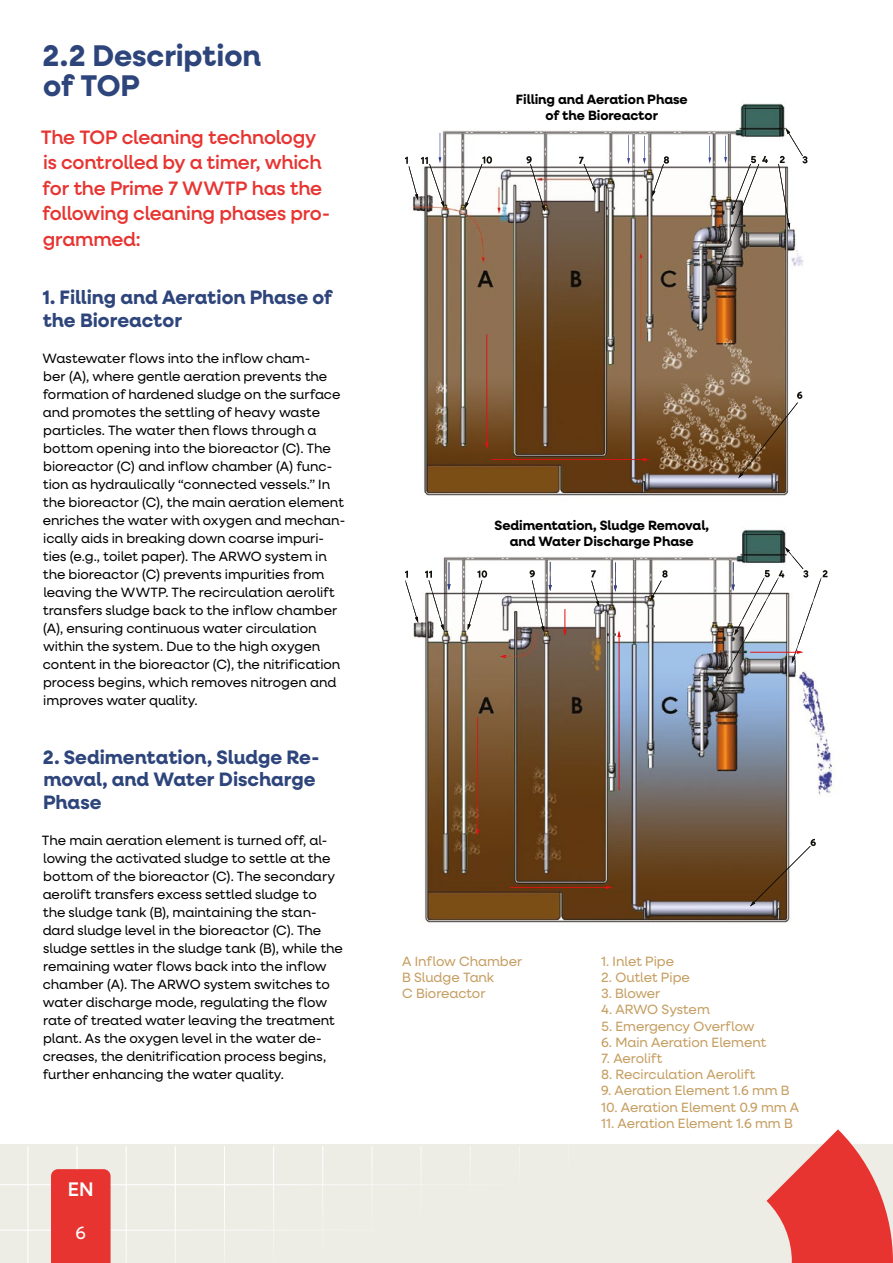
<style>
.page{position:relative;width:893px;height:1263px;background:#fff}
.page>*{position:absolute;margin:0;border:0;box-sizing:border-box;transform-origin:0 0}
.t1{font:700 30px/30px "Neulis Neue";color:#2e457c}
.t2{font:500 19.8px "Neulis Neue";color:#fff}
.t3{font:500 19.5px/25.5px "Neulis Neue";letter-spacing:-.01em;color:#e73431}
.t4{font:700 19.5px/22.5px "Neulis Neue";color:#2e457c}
.t5{font:18px "Neulis Neue";color:#fff}
.t6{font:13.5px/18px "Neulis Neue";color:#000}
.t7{font:13.5px/16.2px "Neulis Neue";color:#c59e61}
.t8{font:700 13.5px/16.2px "Neulis Neue";color:#000;text-align:center}
</style>
<div class="page">
<div style="left:0;top:1145px;width:850px;height:118px;background:#edece5"></div>
<hr style="left:27px;top:1146px;width:1px;height:117px;background:#fff">
<hr style="left:76px;top:1146px;width:2px;height:117px;background:#fff">
<hr style="left:126px;top:1146px;width:1px;height:117px;background:#fff">
<hr style="left:175px;top:1146px;width:1px;height:117px;background:#fff">
<hr style="left:224px;top:1146px;width:1px;height:117px;background:#fff">
<hr style="left:273px;top:1146px;width:1px;height:117px;background:#fff">
<hr style="left:322px;top:1146px;width:1px;height:117px;background:#fff">
<hr style="left:371px;top:1146px;width:1px;height:117px;background:#fff">
<hr style="left:420px;top:1146px;width:2px;height:117px;background:#fff">
<hr style="left:470px;top:1146px;width:1px;height:117px;background:#fff">
<hr style="left:519px;top:1146px;width:1px;height:117px;background:#fff">
<hr style="left:568px;top:1146px;width:1px;height:117px;background:#fff">
<hr style="left:617px;top:1146px;width:1px;height:117px;background:#fff">
<hr style="left:666px;top:1146px;width:1px;height:117px;background:#fff">
<hr style="left:715px;top:1146px;width:1px;height:117px;background:#fff">
<hr style="left:765px;top:1146px;width:1px;height:117px;background:#fff">
<hr style="left:0;top:1184px;width:850px;height:1px;background:#fff">
<hr style="left:0;top:1229px;width:850px;height:2px;background:#fff">
<div style="left:51px;top:1169px;width:60px;height:94px;background:#e73431"></div>
<svg style="left:766px;top:1129px;width:127px;height:134px"></svg>
<img style="left:404px;top:103px;width:404px;height:393px">
<img style="left:438px;top:133px;width:3px;height:30px">
<img style="left:643px;top:136px;width:3px;height:28px">
<img style="left:627px;top:135px;width:3px;height:29px">
<img style="left:708px;top:135px;width:3px;height:29px">
<img style="left:724px;top:135px;width:3px;height:28px">
<img style="left:485px;top:334px;width:3px;height:115px">
<img style="left:491px;top:458px;width:158px;height:3px">
<img style="left:738px;top:402px;width:60px;height:76px">
<img style="left:409px;top:166px;width:9px;height:34px">
<img style="left:429px;top:164px;width:15px;height:44px">
<img style="left:465px;top:164px;width:17px;height:45px">
<img style="left:530px;top:164px;width:15px;height:48px">
<img style="left:584px;top:164px;width:12px;height:29px">
<img style="left:652px;top:164px;width:12px;height:33px">
<img style="left:786px;top:128px;width:17px;height:28px">
<img style="left:717px;top:164px;width:42px;height:108px">
<img style="left:732px;top:164px;width:19px;height:48px">
<img style="left:778px;top:164px;width:12px;height:65px">
<img style="left:405px;top:528px;width:430px;height:395px">
<img style="left:785px;top:547px;width:18px;height:22px">
<img style="left:792px;top:577px;width:29px;height:3px">
<img style="left:792px;top:580px;width:29px;height:83px">
<img style="left:532px;top:580px;width:12px;height:29px">
<img style="left:591px;top:581px;width:8px;height:26px">
<img style="left:650px;top:580px;width:12px;height:21px">
<img style="left:468px;top:580px;width:14px;height:50px">
<img style="left:712px;top:577px;width:67px;height:124px">
<img style="left:712px;top:580px;width:65px;height:121px">
<img style="left:617px;top:631px;width:4px;height:159px">
<img style="left:476px;top:609px;width:90px;height:227px">
<img style="left:510px;top:886px;width:102px;height:3px">
<img style="left:750px;top:651px;width:53px;height:3px">
<svg style="left:500px;top:655px;width:6px;height:3px"></svg>
<img style="left:735px;top:577px;width:30px;height:58px">
<img style="left:734px;top:579px;width:30px;height:56px">
<img style="left:447px;top:562px;width:3px;height:28px">
<img style="left:750px;top:846px;width:61px;height:60px">
<img style="left:614px;top:562px;width:3px;height:30px">
<img style="left:732px;top:562px;width:3px;height:29px">
<img style="left:549px;top:562px;width:3px;height:29px">
<img style="left:428px;top:580px;width:16px;height:51px">
<img style="left:405px;top:580px;width:13px;height:43px">
<img style="left:406px;top:582px;width:12px;height:41px">
<div style="left:463px;top:93px;width:277px;height:28px;background:#fff"></div>
<div style="left:463px;top:519px;width:277px;height:33px;background:#fff"></div>
<h1 class="t1" style="left:42px;top:40px;width:220px">2.2 Description of TOP</h1>
<h3 class="t3" style="left:41px;top:124px;width:291px">The TOP cleaning technology is controlled by a timer, which for the Prime 7 WWTP has the following cleaning phases pro&shy;grammed:</h3>
<h3 class="t4" style="left:42px;top:286px;width:291px">1. Filling and Aeration Phase of the Bioreactor</h3>
<p class="t6" style="left:43px;top:349px;width:304px">Wastewater flows into the inflow cham-<br>ber (A), where gentle aeration prevents the formation of hardened sludge on the surface and promotes the settling of heavy waste particles. The water then flows through a bottom opening into the bioreactor (C). The bioreactor (C) and inflow chamber (A) func&shy;tion as hydraulically “connected vessels.” In the bioreactor (C), the main aeration element enriches the water with oxygen and mechan&shy;ically aids in breaking down coarse impuri&shy;ties (e.g., toilet paper). The ARWO system in the bioreactor (C) prevents impurities from leaving the WWTP. The recirculation aerolift transfers sludge back to the inflow chamber (A), ensuring continuous water circulation within the system. Due to the high oxygen content in the bioreactor (C), the nitrification process begins, which removes nitrogen and improves water quality.</p>
<h3 class="t4" style="left:43px;top:745px;width:278px">2. Sedimentation, Sludge Re&shy;moval, and Water Discharge<br>Phase</h3>
<p class="t6" style="left:42px;top:830px;width:302px">The main aeration element is turned off, al&shy;lowing the activated sludge to settle at the bottom of the bioreactor (C). The secondary aerolift transfers excess settled sludge to<br>the sludge tank (B), maintaining the stan&shy;dard sludge level in the bioreactor (C). The sludge settles in the sludge tank (B), while the remaining water flows back into the inflow chamber (A). The ARWO system switches to water discharge mode, regulating the flow rate of treated water leaving the treatment plant. As the oxygen level in the water de&shy;creases, the denitrification process begins, further enhancing the water quality.</p>
<h2 class="t2" style="left:68px;top:1175px;width:27px">EN</h2>
<h3 class="t5" style="left:76px;top:1220px;width:12px">6</h3>
<p class="t8" style="left:516px;top:91px;width:173px">Filling and Aeration Phase of the Bioreactor</p>
<p class="t8" style="left:494px;top:516px;width:216px">Sedimentation, Sludge Removal, and Water Discharge Phase</p>
<p class="t7" style="left:402px;top:952px;width:122px">A Inflow Chamber<br>B Sludge Tank<br>C Bioreactor</p>
<p class="t7" style="left:601px;top:952px;width:74px">1. Inlet Pipe</p>
<p class="t7" style="left:601px;top:969px;width:90px">2. Outlet Pipe</p>
<p class="t7" style="left:601px;top:985px;width:61px">3. Blower</p>
<p class="t7" style="left:601px;top:1001px;width:110px">4. ARWO System</p>
<p class="t7" style="left:601px;top:1017px;width:155px">5. Emergency Overflow</p>
<p class="t7" style="left:601px;top:1033px;width:167px">6. Main Aeration Element</p>
<p class="t7" style="left:601px;top:1050px;width:63px">7. Aerolift</p>
<p class="t7" style="left:601px;top:1066px;width:156px">8. Recirculation Aerolift</p>
<p class="t7" style="left:601px;top:1082px;width:190px">9. Aeration Element 1.6 mm B</p>
<p class="t7" style="left:601px;top:1098px;width:200px">10. Aeration Element 0.9 mm A</p>
<p class="t7" style="left:601px;top:1114px;width:193px">11. Aeration Element 1.6 mm B</p>
</div>
